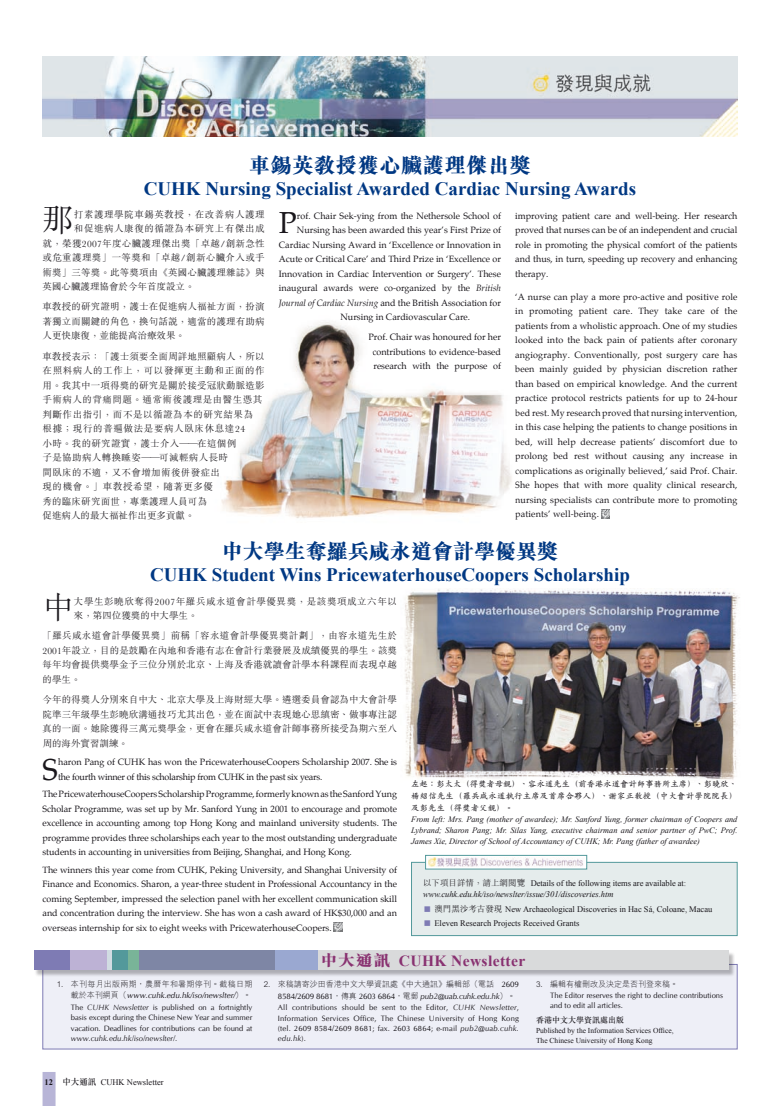
<style>
.page{position:relative;width:780px;height:1106px;background:#fff}
.page>*{position:absolute;margin:0;border:0;box-sizing:border-box;transform-origin:0 0}
.t1{font:300 31.4px "M Sung";color:#1a171c}
.t2{font:29.8px "Palatino";color:#1a171c}
.t3{font:800 21px "M Sung";color:#003883}
.t4{font:800 21px "M Sung";letter-spacing:.035em;color:#003883}
.t5{font:700 19px "Times New Roman";color:#003883}
.t6{font:700 15.5px "Times New Roman";letter-spacing:.025em;color:#893271}
.t7{font:300 9.5px/14.5px "M Sung";letter-spacing:.03em;color:#1a171c;text-align:justify}
.t8{font:300 9.5px/14.5px "M Sung";letter-spacing:.06em;color:#1a171c}
.t9{font:300 9.5px "M Sung";color:#1a171c}
.t10{font:9px/14.5px "Palatino";color:#1a171c;text-align:justify}
.t11{font:8.5px "Times New Roman";color:#1a171c}
.t12{font:italic 8.5px/11px "Times New Roman";letter-spacing:-.005em;color:#1a171c}
.t13{font:600 8.5px/12px "M Kai";letter-spacing:.01em;color:#1a171c;text-align:justify}
.t14{font:italic 8.3px/11px "Times New Roman";color:#1a171c;text-align:justify}
.t15{font:300 8px "M Hei";color:#1a171c}
.t16{font:8px "CG Omega";letter-spacing:-.02em;color:#1a171c}
.t17{font:italic 8px "CG Omega";color:#1a171c}
.t18{font:300 8px "M Hei";letter-spacing:.03em;color:#1a171c}
.t19{font:500 8px "M Sung";color:#1a171c}
.t20{font:7.7px/10.3px "CG Omega";color:#1a171c;text-align:justify}
.t21{font:7.5px/10px "Times New Roman";color:#1a171c}
.s1{font-style:italic}
.s2{font-family:"M Sung";font-weight:300;font-style:normal}
.s3{font-style:normal}
.s4{font-family:"M Sung";font-weight:300;color:#7e7bb4}
.s5{font-family:"M Sung";font-weight:300}
.s6{font-family:"M Hei";font-weight:300;font-style:normal}
.s7{font-family:"M Sung";font-weight:800}
.s8{font-family:"CG Omega";font-weight:400}
.s9{font-family:"M Hei";font-weight:300}
.s10{font-weight:700}
.s11{font-family:"M Sung";font-weight:500}
</style>
<div class="page">
<div style="left:43px;top:1071px;width:13px;height:35px;background:#b8b5d7"></div>
<div style="left:43px;top:964px;width:694px;height:85px;background:#eeeff7"></div>
<img style="left:404px;top:589px;width:336px;height:191px">
<img style="left:43px;top:57px;width:694px;height:80px">
<div style="left:34px;top:951px;width:700px;height:26px;background:#1a171c;opacity:.3"></div>
<div style="left:317px;top:950px;width:412px;height:19px;background:#d9dadb"></div>
<div style="left:69px;top:950px;width:38px;height:19px;background:#bdb2d5"></div>
<div style="left:112px;top:950px;width:16px;height:19px;background:#53999b"></div>
<div style="left:128px;top:950px;width:11px;height:19px;background:#79b498"></div>
<div style="left:139px;top:950px;width:138px;height:19px;background:#7e86a5"></div>
<div style="left:275px;top:950px;width:42px;height:19px;background:#9aa8d1"></div>
<div style="left:34px;top:950px;width:35px;height:19px;background:#7e7bb4"></div>
<div style="left:107px;top:950px;width:5px;height:19px;background:#d1dce2"></div>
<svg style="left:601px;top:509px;width:9px;height:9px"></svg>
<img style="left:221px;top:322px;width:291px;height:196px">
<div style="left:411px;top:862px;width:326px;height:73px;background:#e5ecec"></div>
<div style="left:411px;top:862px;width:326px;height:73px;border:1px solid #53999b"></div>
<div style="left:425px;top:855px;width:162px;height:14px;background:#fff;border:1px solid #53999b"></div>
<img style="left:428px;top:857px;width:155px;height:9px">
<svg style="left:334px;top:922px;width:8px;height:9px"></svg>
<h3 class="t4" style="left:249px;top:154px;width:283px">車錫英教授獲心臟護理傑出獎</h3>
<h3 class="t5" style="left:144px;top:175px;width:494px">CUHK Nursing Specialist Awarded Cardiac Nursing Awards</h3>
<h1 class="t1" style="left:43px;top:204px;width:33px">那</h1>
<p class="t8" style="left:74px;top:207px;width:192px">打素護理學院車錫英教授，在改善病人護理</p>
<p class="t8" style="left:74px;top:222px;width:192px">和促進病人康復的循證為本研究上有傑出成</p>
<p class="t7" style="left:43px;top:236px;width:224px">就，榮獲2007年度心臟護理傑出獎「卓越/創新急性</p>
<p class="t7" style="left:43px;top:251px;width:224px">或危重護理獎」一等獎和「卓越/創新心臟介入或手</p>
<p class="t7" style="left:43px;top:265px;width:224px">術獎」三等獎。此等獎項由《英國心臟護理雜誌》與</p>
<p class="t9" style="left:43px;top:282px;width:154px">英國心臟護理協會於今年首度設立。</p>
<p class="t7" style="left:43px;top:300px;width:224px">車教授的研究證明，護士在促進病人福祉方面，扮演著獨立而關鍵的角色，換句話說，適當的護理有助病人更快康復，並能提高治療效果。</p>
<p class="t7" style="left:43px;top:349px;width:224px;text-align:left">車教授表示：「護士須要全面周詳地照顧病人，所以在照料病人的工作上，可以發揮更主動和正面的作用。我其中一項得獎的研究是關於接受冠狀動脈造影手術病人的背痛問題。通常術後護理是由醫生憑其判斷作出指引，而不是以循證為本的研究結果為根據；現行的普遍做法是要病人臥床休息達24<br>小時。我的研究證實，護士介入──在這個例<br>子是協助病人轉換睡姿──可減輕病人長時<br>間臥床的不適，又不會增加術後併發症出<br>現的機會。」車教授希望，隨著更多優<br>秀的臨床研究面世，專業護理人員可為<br>促進病人的最大福祉作出更多貢獻。</p>
<h2 class="t2" style="left:279px;top:206px;width:19px">P</h2>
<p class="t10" style="left:297px;top:208px;width:206px">rof. Chair Sek-ying from the Nethersole School of</p>
<p class="t10" style="left:297px;top:223px;width:206px">Nursing has been awarded this year’s First Prize of</p>
<p class="t10" style="left:279px;top:237px;width:224px">Cardiac Nursing Award in ‘Excellence or Innovation in</p>
<p class="t10" style="left:279px;top:252px;width:224px">Acute or Critical Care’ and Third Prize in ‘Excellence or</p>
<p class="t10" style="left:279px;top:266px;width:224px">Innovation in Cardiac Intervention or Surgery’. These</p>
<p class="t10" style="left:279px;top:281px;width:224px">inaugural awards were co-organized by the <span class="s1">British</span></p>
<p class="t10" style="left:279px;top:295px;width:224px"><span class="s1">Journal of Cardiac Nursing</span> and the British Association for</p>
<p class="t10" style="left:340px;top:310px;width:131px">Nursing in Cardiovascular Care.</p>
<p class="t10" style="left:368px;top:330px;width:134px;text-align:center">Prof. Chair was honoured for her contributions to evidence-based research with the purpose of</p>
<p class="t10" style="left:515px;top:208px;width:224px">improving patient care and well-being. Her research proved that nurses can be of an independent and crucial role in promoting the physical comfort of the patients and thus, in turn, speeding up recovery and enhancing therapy.</p>
<p class="t10" style="left:515px;top:289px;width:224px">‘A nurse can play a more pro-active and positive role in promoting patient care. They take care of the patients from a wholistic approach. One of my studies looked into the back pain of patients after coronary angiography. Conventionally, post surgery care has been mainly guided by physician discretion rather than based on empirical knowledge. And the current practice protocol restricts patients for up to 24-hour bed rest. My research proved that nursing intervention, in this case helping the patients to change positions in bed, will help decrease patients’ discomfort due to prolong bed rest without causing any increase in complications as originally believed,’ said Prof. Chair.<br>She hopes that with more quality clinical research, nursing specialists can contribute more to promoting patients’ well-being.</p>
<h3 class="t3" style="left:222px;top:540px;width:337px">中大學生奪羅兵咸永道會計學優異獎</h3>
<h3 class="t5" style="left:150px;top:561px;width:481px">CUHK Student Wins PricewaterhouseCoopers Scholarship</h3>
<h1 class="t1" style="left:43px;top:591px;width:33px">中</h1>
<p class="t8" style="left:74px;top:594px;width:324px">大學生彭曉欣奪得2007年羅兵咸永道會計學優異獎，是該獎項成立六年以來，第四位獲獎的中大學生。</p>
<p class="t7" style="left:43px;top:629px;width:356px">「羅兵咸永道會計學優異獎」前稱「容永道會計學優異獎計劃」，由容永道先生於2001年設立，目的是鼓勵在內地和香港有志在會計行業發展及成績優異的學生。該獎每年均會提供獎學金予三位分別於北京、上海及香港就讀會計學本科課程而表現卓越的學生。</p>
<p class="t7" style="left:43px;top:693px;width:356px">今年的得獎人分別來自中大、北京大學及上海財經大學。遴選委員會認為中大會計學院準三年級學生彭曉欣溝通技巧尤其出色，並在面試中表現她心思縝密、做事專注認真的一面。她除獲得三萬元獎學金，更會在羅兵咸永道會計師事務所接受為期六至八周的海外實習訓練。</p>
<h2 class="t2" style="left:43px;top:752px;width:17px">S</h2>
<p class="t10" style="left:58px;top:755px;width:340px">haron Pang of CUHK has won the PricewaterhouseCoopers Scholarship 2007. She is the fourth winner of this scholarship from CUHK in the past six years.</p>
<p class="t10" style="left:43px;top:787px;width:356px">The PricewaterhouseCoopers Scholarship Programme, formerly known as the Sanford Yung Scholar Programme, was set up by Mr. Sanford Yung in 2001 to encourage and promote excellence in accounting among top Hong Kong and mainland university students. The programme provides three scholarships each year to the most outstanding undergraduate students in accounting in universities from Beijing, Shanghai, and Hong Kong.</p>
<p class="t10" style="left:43px;top:862px;width:356px">The winners this year come from CUHK, Peking University, and Shanghai University of Finance and Economics. Sharon, a year-three student in Professional Accountancy in the coming September, impressed the selection panel with her excellent communication skill and concentration during the interview. She has won a cash award of HK$30,000 and an overseas internship for six to eight weeks with PricewaterhouseCoopers.</p>
<p class="t13" style="left:411px;top:778px;width:328px">左起：彭太太（得獎者母親）、容永道先生（前香港永道會計師事務所主席）、彭曉欣、楊紹信先生（羅兵咸永道執行主席及首席合夥人）、謝家正教授（中大會計學院院長）及彭先生（得獎者父親）。</p>
<p class="t14" style="left:411px;top:814px;width:327px">From left: Mrs. Pang (mother of awardee); Mr. Sanford Yung, former chairman of Coopers and Lybrand; Sharon Pang; Mr. Silas Yang, executive chairman and senior partner of PwC; Prof.<br>James Xie, Director of School of Accountancy of CUHK; Mr. Pang (father of awardee)</p>
<p class="t12" style="left:423px;top:877px;width:265px"><span class="s2">以下項目詳情，請上網閱覽</span> <span class="s3">Details of the following items are available at: </span>www.cuhk.edu.hk/iso/newslter/issue/301/discoveries.htm</p>
<p class="t11" style="left:423px;top:903px;width:291px"><span class="s4">■</span> <span class="s5">澳門黑沙考古發現</span> New Archaeological Discoveries in Hac Sá, Coloane, Macau</p>
<p class="t11" style="left:423px;top:917px;width:158px"><span class="s4">■</span> Eleven Research Projects Received Grants</p>
<p class="t18" style="left:57px;top:979px;width:197px">1. 本刊每月出版兩期，農曆年和暑期停刊。截稿日期</p>
<p class="t17" style="left:71px;top:991px;width:182px"><span class="s6">載於本刊網頁（</span> www.cuhk.edu.hk/iso/newslter/<span class="s6">）。</span></p>
<p class="t20" style="left:71px;top:1002px;width:183px">The <span class="s1">CUHK Newsletter</span> is published on a fortnightly basis except during the Chinese New Year and summer vacation. Deadlines for contributions can be found at <span class="s1">www.cuhk.edu.hk/iso/newslter/</span>.</p>
<h3 class="t6" style="left:320px;top:950px;width:206px"><span class="s7">中大通訊</span> CUHK Newsletter</h3>
<p class="t15" style="left:264px;top:980px;width:257px">2. 來稿請寄沙田香港中文大學資訊處《中大通訊》編輯部（電話 <span class="s8">2609</span></p>
<p class="t16" style="left:278px;top:991px;width:239px">8584/2609 8681<span class="s9">，傳真</span> 2603 6864<span class="s9">，電郵</span> <span class="s1">pub2@uab.cuhk.edu.hk</span><span class="s9">）。</span></p>
<p class="t20" style="left:278px;top:1002px;width:242px">All contributions should be sent to the Editor, <span class="s1">CUHK Newsletter</span>, Information Services Office, The Chinese University of Hong Kong (tel. 2609 8584/2609 8681; fax. 2603 6864; e-mail <span class="s1">pub2@uab.cuhk. edu.hk</span>).</p>
<p class="t15" style="left:536px;top:979px;width:144px">3. 編輯有權刪改及決定是否刊登來稿。</p>
<p class="t20" style="left:550px;top:990px;width:174px">The Editor reserves the right to decline contributions and to edit all articles.</p>
<p class="t19" style="left:536px;top:1015px;width:89px">香港中文大學資訊處出版</p>
<p class="t21" style="left:536px;top:1025px;width:139px">Published by the Information Services Office,<br>The Chinese University of Hong Kong</p>
<p class="t11" style="left:45px;top:1076px;width:121px"><span class="s10">12</span> <span class="s11">中大通訊</span> CUHK Newsletter</p>
</div>
